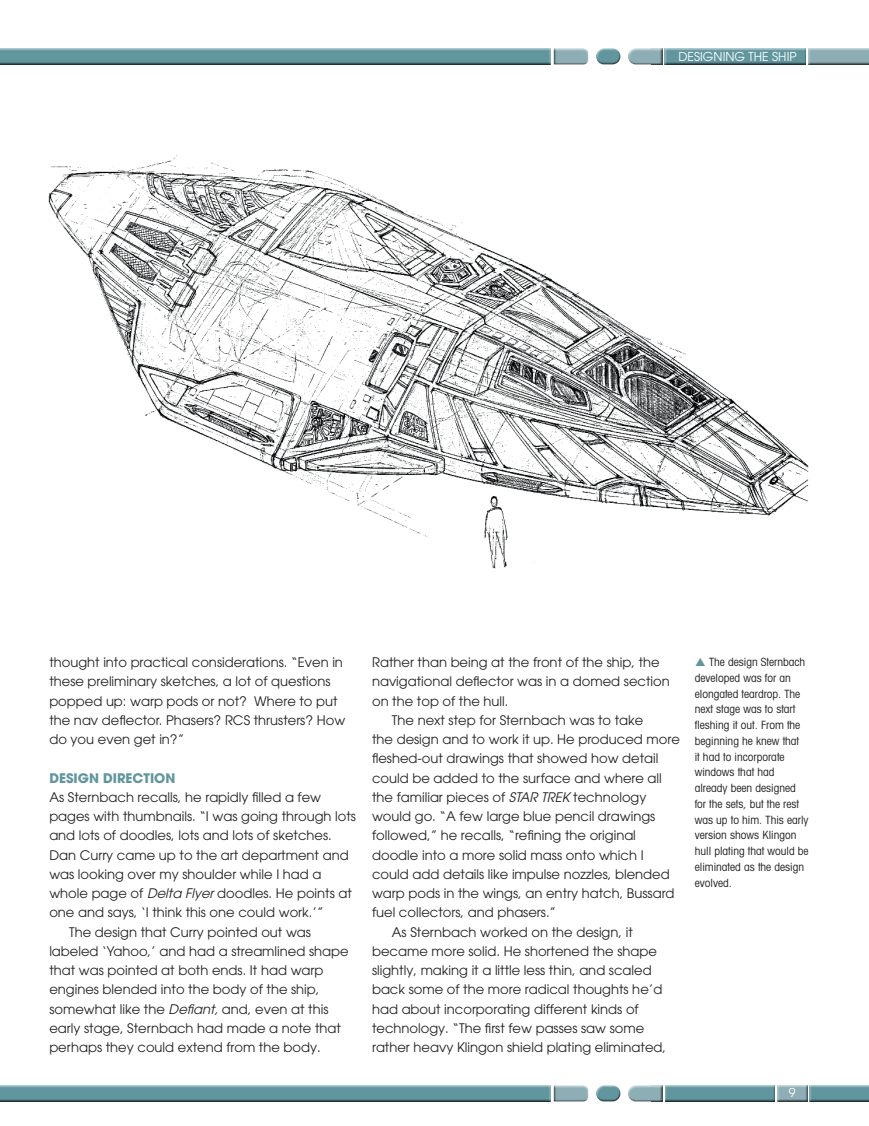
<style>
.page{position:relative;width:869px;height:1126px;background:#fff}
.page>*{position:absolute;margin:0;border:0;box-sizing:border-box;transform-origin:0 0}
.t1{font:13.12px/19.2px "Avant Garde LT";color:#231f20}
.t2{font:700 13.12px "Avant Garde";color:#61969e}
.t3{font:12.25px "Avant Garde LT";color:#fff}
.t4{font:condensed 11.38px/15.8px "Avant Garde LT";color:#231f20}
.s1{font-style:italic}
</style>
<div class="page">
<div style="left:663px;top:47px;width:145px;height:18px;background:#231f20;opacity:.75"></div>
<div style="left:807px;top:47px;width:61px;height:19px;background:#231f20;opacity:.75"></div>
<div style="left:0;top:47px;width:551px;height:19px;background:#231f20;opacity:.75"></div>
<div style="left:0;top:1084px;width:551px;height:19px;background:#231f20;opacity:.75"></div>
<div style="left:595px;top:45px;width:26px;height:16px;background:#fff;opacity:.75"></div>
<div style="left:595px;top:50px;width:28px;height:16px;background:#231f20;opacity:.75"></div>
<div style="left:595px;top:1082px;width:26px;height:16px;background:#fff;opacity:.75"></div>
<div style="left:595px;top:1087px;width:28px;height:16px;background:#231f20;opacity:.75"></div>
<div style="left:625px;top:47px;width:37px;height:18px;background:#231f20;opacity:.75"></div>
<div style="left:625px;top:1084px;width:37px;height:18px;background:#231f20;opacity:.75"></div>
<div style="left:553px;top:47px;width:37px;height:18px;background:#231f20;opacity:.75"></div>
<div style="left:553px;top:1084px;width:37px;height:18px;background:#231f20;opacity:.75"></div>
<div style="left:663px;top:1084px;width:114px;height:19px;background:#231f20;opacity:.75"></div>
<div style="left:775px;top:1084px;width:34px;height:19px;background:#231f20;opacity:.75"></div>
<div style="left:808px;top:1084px;width:60px;height:19px;background:#231f20;opacity:.75"></div>
<img style="left:48px;top:155px;width:761px;height:414px">
<p class="t3" style="left:678px;top:49px;width:120px">DESIGNING THE SHIP</p>
<p class="t1" style="left:49px;top:653px;width:297px">thought into practical considerations. “Even in these preliminary sketches, a lot of questions popped up: warp pods or not? Where to put the nav deflector. Phasers? RCS thrusters? How do you even get in?”</p>
<p class="t2" style="left:49px;top:769px;width:127px">DESIGN DIRECTION</p>
<p class="t1" style="left:49px;top:787px;width:273px">As Sternbach recalls, he rapidly filled a few</p>
<p class="t1" style="left:49px;top:807px;width:308px">pages with thumbnails. “I was going through lots</p>
<p class="t1" style="left:49px;top:826px;width:284px">and lots of doodles, lots and lots of sketches.</p>
<p class="t1" style="left:49px;top:845px;width:301px">Dan Curry came up to the art department and</p>
<p class="t1" style="left:49px;top:864px;width:273px">was looking over my shoulder while I had a</p>
<p class="t1" style="left:49px;top:884px;width:304px">whole page of <span class="s1">Delta Flyer</span> doodles. He points at</p>
<p class="t1" style="left:49px;top:903px;width:275px">one and says, ‘I think this one could work.’”</p>
<p class="t1" style="left:69px;top:922px;width:243px">The design that Curry pointed out was</p>
<p class="t1" style="left:49px;top:941px;width:301px">labeled ‘Yahoo,’ and had a streamlined shape</p>
<p class="t1" style="left:49px;top:961px;width:275px">that was pointed at both ends. It had warp</p>
<p class="t1" style="left:49px;top:980px;width:271px">engines blended into the body of the ship,</p>
<p class="t1" style="left:49px;top:999px;width:280px">somewhat like the <span class="s1">Defiant,</span> and, even at this</p>
<p class="t1" style="left:49px;top:1018px;width:293px">early stage, Sternbach had made a note that</p>
<p class="t1" style="left:49px;top:1038px;width:273px">perhaps they could extend from the body.</p>
<p class="t1" style="left:372px;top:653px;width:289px">Rather than being at the front of the ship, the</p>
<p class="t1" style="left:372px;top:672px;width:299px">navigational deflector was in a domed section</p>
<p class="t1" style="left:372px;top:691px;width:138px">on the top of the hull.</p>
<p class="t1" style="left:392px;top:710px;width:253px">The next step for Sternbach was to take</p>
<p class="t1" style="left:372px;top:730px;width:309px">the design and to work it up. He produced more</p>
<p class="t1" style="left:372px;top:749px;width:288px">fleshed-out drawings that showed how detail</p>
<p class="t1" style="left:372px;top:768px;width:291px">could be added to the surface and where all</p>
<p class="t1" style="left:372px;top:787px;width:276px">the familiar pieces of <span class="s1">STAR TREK</span> technology</p>
<p class="t1" style="left:372px;top:807px;width:285px">would go. “A few large blue pencil drawings</p>
<p class="t1" style="left:372px;top:826px;width:265px">followed,” he recalls, “refining the original</p>
<p class="t1" style="left:372px;top:845px;width:273px">doodle into a more solid mass onto which I</p>
<p class="t1" style="left:372px;top:864px;width:299px">could add details like impulse nozzles, blended</p>
<p class="t1" style="left:372px;top:884px;width:304px">warp pods in the wings, an entry hatch, Bussard</p>
<p class="t1" style="left:372px;top:903px;width:185px">fuel collectors, and phasers.”</p>
<p class="t1" style="left:392px;top:922px;width:242px">As Sternbach worked on the design, it</p>
<p class="t1" style="left:372px;top:942px;width:286px">became more solid. He shortened the shape</p>
<p class="t1" style="left:372px;top:961px;width:281px">slightly, making it a little less thin, and scaled</p>
<p class="t1" style="left:372px;top:980px;width:292px">back some of the more radical thoughts he’d</p>
<p class="t1" style="left:372px;top:999px;width:268px">had about incorporating different kinds of</p>
<p class="t1" style="left:372px;top:1019px;width:274px">technology. “The first few passes saw some</p>
<p class="t1" style="left:372px;top:1038px;width:295px">rather heavy Klingon shield plating eliminated,</p>
<p class="t4" style="left:694px;top:654px;width:115px;text-indent:14px">The design Sternbach developed was for an elongated teardrop. The next stage was to start fleshing it out. From the beginning he knew that<br>it had to incorporate windows that had already been designed for the sets, but the rest was up to him. This early version shows Klingon hull plating that would be eliminated as the design evolved.</p>
<p class="t3" style="left:788px;top:1086px;width:8px">9</p>
</div>
